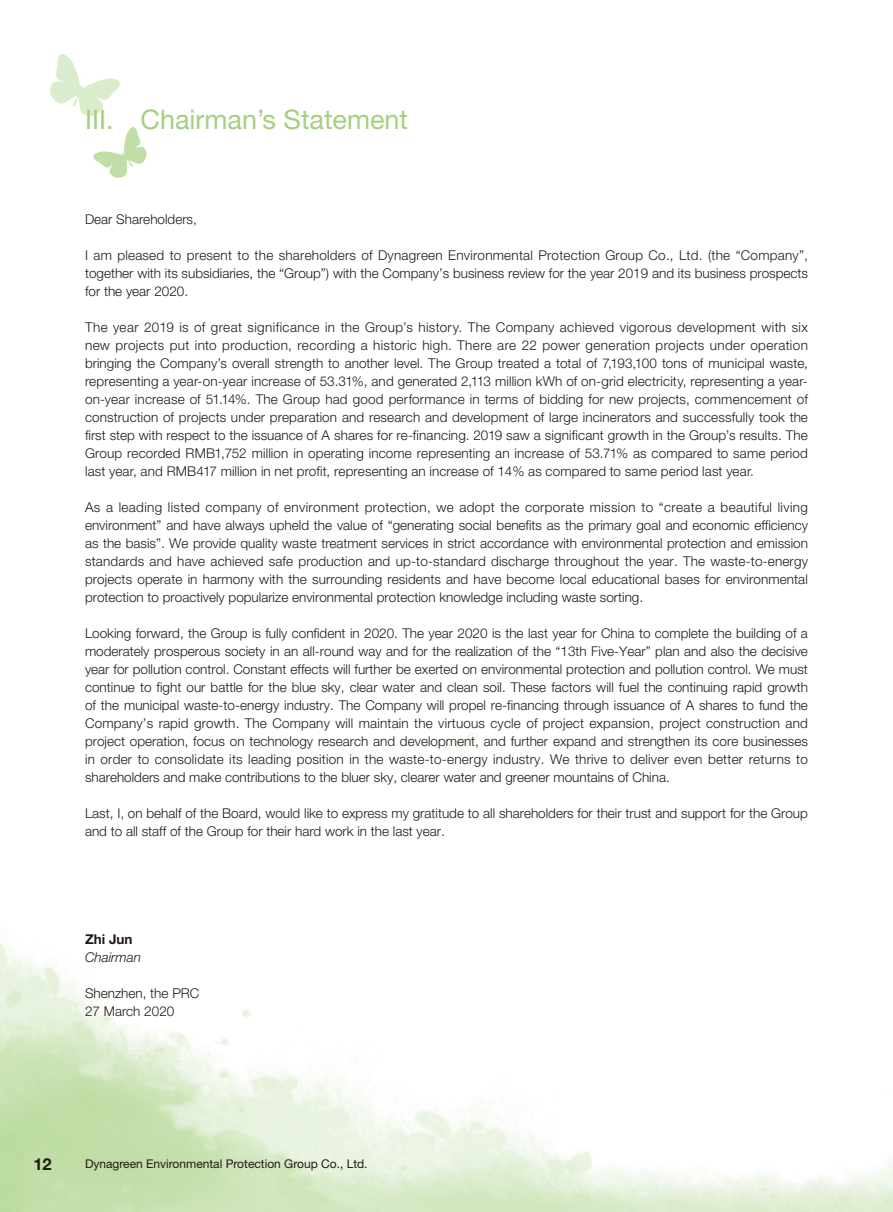
<style>
.page{position:relative;width:893px;height:1212px;background:#fff}
.page>*{position:absolute;margin:0;border:0;box-sizing:border-box;transform-origin:0 0}
.t1{font:27px "Helvetica Neue LT Std";color:#a4d080}
.t2{font:700 16.5px "Helvetica Neue LT Std";color:#231916}
.t3{font:300 13.5px/18px "Helvetica Neue LT Std";color:#231916;text-align:justify}
.t4{font:italic 300 13.5px/18px "Helvetica Neue LT Std";color:#231916}
.t5{font:12px "Helvetica Neue LT Std";color:#231916}
.s1{font-weight:700;font-style:normal}
</style>
<div class="page">
<svg style="left:93px;top:127px;width:54px;height:51px"></svg>
<svg style="left:50px;top:54px;width:70px;height:62px"></svg>
<p class="t1" style="left:85px;top:109px;width:325px">III. Chairman’s Statement</p>
<p class="t3" style="left:85px;top:212px;width:113px">Dear Shareholders,</p>
<p class="t3" style="left:85px;top:248px;width:724px">I am pleased to present to the shareholders of Dynagreen Environmental Protection Group Co., Ltd. (the “Company”, together with its subsidiaries, the “Group”) with the Company’s business review for the year 2019 and its business prospects for the year 2020.</p>
<p class="t3" style="left:85px;top:320px;width:724px">The year 2019 is of great significance in the Group’s history. The Company achieved vigorous development with six new projects put into production, recording a historic high. There are 22 power generation projects under operation bringing the Company’s overall strength to another level. The Group treated a total of 7,193,100 tons of municipal waste, representing a year-on-year increase of 53.31%, and generated 2,113 million kWh of on-grid electricity, representing a year&shy;on-year increase of 51.14%. The Group had good performance in terms of bidding for new projects, commencement of construction of projects under preparation and research and development of large incinerators and successfully took the first step with respect to the issuance of A shares for re-financing. 2019 saw a significant growth in the Group’s results. The Group recorded RMB1,752 million in operating income representing an increase of 53.71% as compared to same period last year, and RMB417 million in net profit, representing an increase of 14% as compared to same period last year.</p>
<p class="t3" style="left:85px;top:500px;width:724px">As a leading listed company of environment protection, we adopt the corporate mission to “create a beautiful living environment” and have always upheld the value of “generating social benefits as the primary goal and economic efficiency as the basis”. We provide quality waste treatment services in strict accordance with environmental protection and emission standards and have achieved safe production and up-to-standard discharge throughout the year. The waste-to-energy projects operate in harmony with the surrounding residents and have become local educational bases for environmental protection to proactively popularize environmental protection knowledge including waste sorting.</p>
<p class="t3" style="left:85px;top:626px;width:724px">Looking forward, the Group is fully confident in 2020. The year 2020 is the last year for China to complete the building of a moderately prosperous society in an all-round way and for the realization of the “13th Five-Year” plan and also the decisive year for pollution control. Constant effects will further be exerted on environmental protection and pollution control. We must continue to fight our battle for the blue sky, clear water and clean soil. These factors will fuel the continuing rapid growth of the municipal waste-to-energy industry. The Company will propel re-financing through issuance of A shares to fund the Company’s rapid growth. The Company will maintain the virtuous cycle of project expansion, project construction and project operation, focus on technology research and development, and further expand and strengthen its core businesses in order to consolidate its leading position in the waste-to-energy industry. We thrive to deliver even better returns to shareholders and make contributions to the bluer sky, clearer water and greener mountains of China.</p>
<p class="t3" style="left:85px;top:806px;width:724px">Last, I, on behalf of the Board, would like to express my gratitude to all shareholders for their trust and support for the Group and to all staff of the Group for their hard work in the last year.</p>
<p class="t4" style="left:85px;top:932px;width:58px"><span class="s1">Zhi Jun<br></span>Chairman</p>
<p class="t3" style="left:85px;top:986px;width:116px">Shenzhen, the PRC<br>27 March 2020</p>
<p class="t2" style="left:33px;top:1158px;width:20px">12</p>
<p class="t5" style="left:85px;top:1159px;width:284px">Dynagreen Environmental Protection Group Co., Ltd.</p>
</div>
